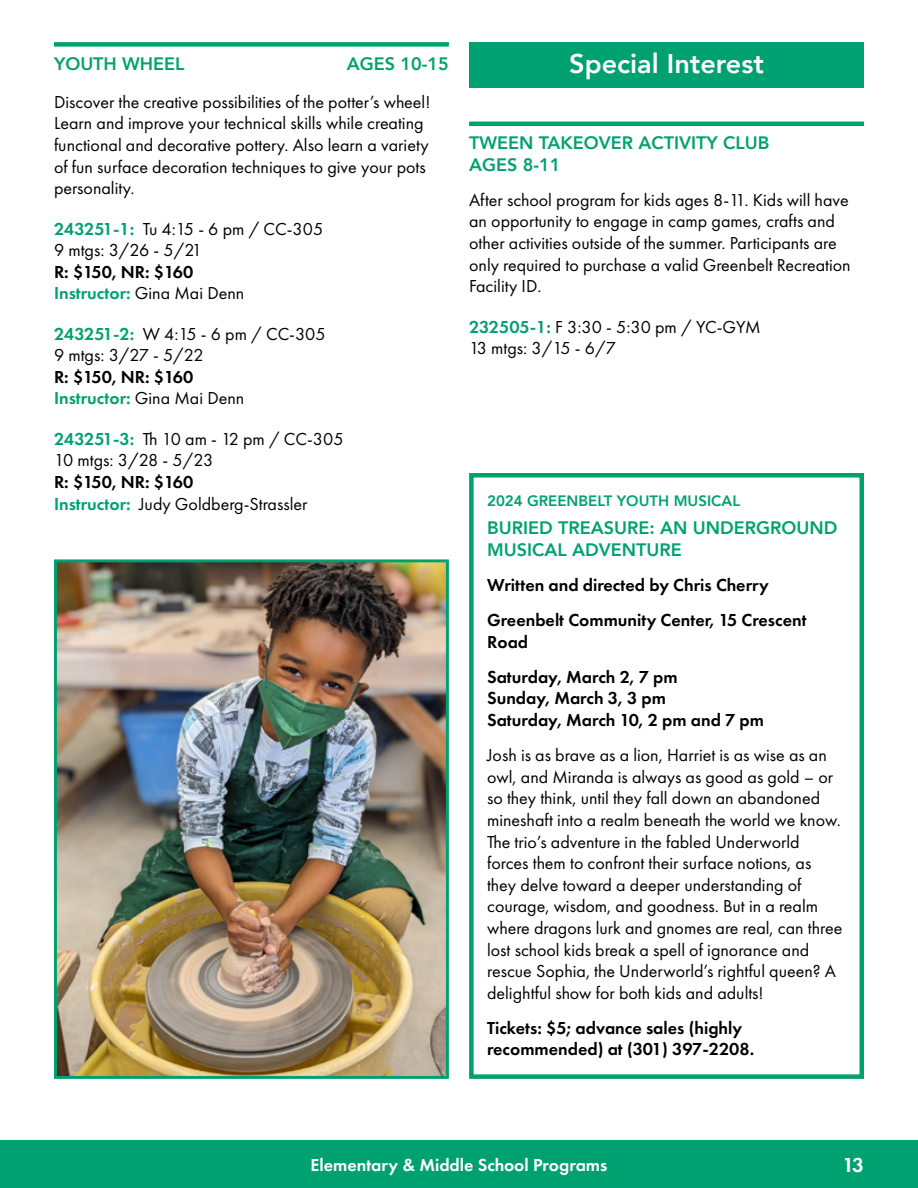
<style>
.page{position:relative;width:918px;height:1188px;background:#fff}
.page>*{position:absolute;margin:0;border:0;box-sizing:border-box;transform-origin:0 0}
.t1{font:800 27px "Avenir";color:#fff}
.Page__s{font:600 21px "Futura PT";color:#fff}
.t2{font:18px/21.6px "Futura PT";color:#000}
.t3{font:600 18px/21.6px "Futura PT";color:#000}
.t4{font:800 18px/21.6px "Avenir";color:#00a170}
.URL{font:600 18px "Futura PT";color:#fff}
.t5{font:800 15px "Avenir";color:#00a170}
.s1{font-weight:600;color:#00a170}
.s2{font-weight:600}
</style>
<div class="page">
<div style="left:0;top:1140px;width:918px;height:48px;background:#00a170"></div>
<img style="left:58px;top:563px;width:387px;height:512px">
<div style="left:54px;top:559px;width:395px;height:520px;border:3px solid #00a170"></div>
<div style="left:54px;top:42px;width:395px;height:5px;background:#00a170"></div>
<hr style="left:469px;top:122px;width:395px;height:4px;background:#00a170">
<div style="left:469px;top:42px;width:395px;height:45px;background:#00a170"></div>
<div style="left:469px;top:473px;width:395px;height:606px;border:4px solid #00a170"></div>
<h3 class="t4" style="left:54px;top:53px;width:132px">YOUTH WHEEL</h3>
<h3 class="t4" style="left:347px;top:53px;width:103px">AGES 10-15</h3>
<p class="t2" style="left:54px;top:91px;width:378px">Discover the creative possibilities of the potter’s wheel!<br>Learn and improve your technical skills while creating functional and decorative pottery. Also learn a variety of fun surface decoration techniques to give your pots personality.</p>
<p class="t2" style="left:54px;top:218px;width:271px"><span class="s1">243251-1:</span> Tu 4:15 - 6 pm / CC-305<br>9 mtgs: 3/26 - 5/21<br><span class="s2">R: $150, NR: $160<br></span><span class="s1">Instructor:</span> Gina Mai Denn</p>
<p class="t2" style="left:54px;top:323px;width:273px"><span class="s1">243251-2:</span> W 4:15 - 6 pm / CC-305<br>9 mtgs: 3/27 - 5/22<br><span class="s2">R: $150, NR: $160<br></span><span class="s1">Instructor:</span> Gina Mai Denn</p>
<p class="t2" style="left:54px;top:428px;width:291px"><span class="s1">243251-3:</span> Th 10 am - 12 pm / CC-305<br>10 mtgs: 3/28 - 5/23<br><span class="s2">R: $150, NR: $160<br></span><span class="s1">Instructor:</span> Judy Goldberg-Strassler</p>
<h2 class="t1" style="left:569px;top:43px;width:196px">Special Interest</h2>
<h3 class="t4" style="left:469px;top:132px;width:302px">TWEEN TAKEOVER ACTIVITY CLUB<br>AGES 8-11</h3>
<p class="t2" style="left:469px;top:189px;width:383px">After school program for kids ages 8-11. Kids will have an opportunity to engage in camp games, crafts and other activities outside of the summer. Participants are only required to purchase a valid Greenbelt Recreation Facility ID.</p>
<p class="t2" style="left:469px;top:316px;width:293px"><span class="s1">232505-1:</span> F 3:30 - 5:30 pm / YC-GYM<br>13 mtgs: 3/15 - 6/7</p>
<h3 class="t5" style="left:487px;top:489px;width:255px">2024 GREENBELT YOUTH MUSICAL</h3>
<h3 class="t4" style="left:487px;top:517px;width:352px">BURIED TREASURE: AN UNDERGROUND<br>MUSICAL ADVENTURE</h3>
<h3 class="t3" style="left:487px;top:574px;width:283px">Written and directed by Chris Cherry</h3>
<h3 class="t3" style="left:487px;top:609px;width:321px">Greenbelt Community Center, 15 Crescent<br>Road</h3>
<h3 class="t3" style="left:487px;top:666px;width:278px">Saturday, March 2, 7 pm<br>Sunday, March 3, 3 pm<br>Saturday, March 10, 2 pm and 7 pm</h3>
<h3 class="t2" style="left:487px;top:744px;width:357px">Josh is as brave as a lion, Harriet is as wise as an owl, and Miranda is always as good as gold – or so they think, until they fall down an abandoned mineshaft into a realm beneath the world we know.<br>The trio’s adventure in the fabled Underworld forces them to confront their surface notions, as they delve toward a deeper understanding of courage, wisdom, and goodness. But in a realm where dragons lurk and gnomes are real, can three lost school kids break a spell of ignorance and rescue Sophia, the Underworld’s rightful queen? A delightful show for both kids and adults!</h3>
<h3 class="t3" style="left:487px;top:1017px;width:269px">Tickets: $5; advance sales (highly recommended) at (301) 397-2208.</h3>
<p class="URL" style="left:311px;top:1154px;width:298px">Elementary &amp; Middle School Programs</p>
<p class="Page__s" style="left:843px;top:1152px;width:23px">13</p>
</div>
